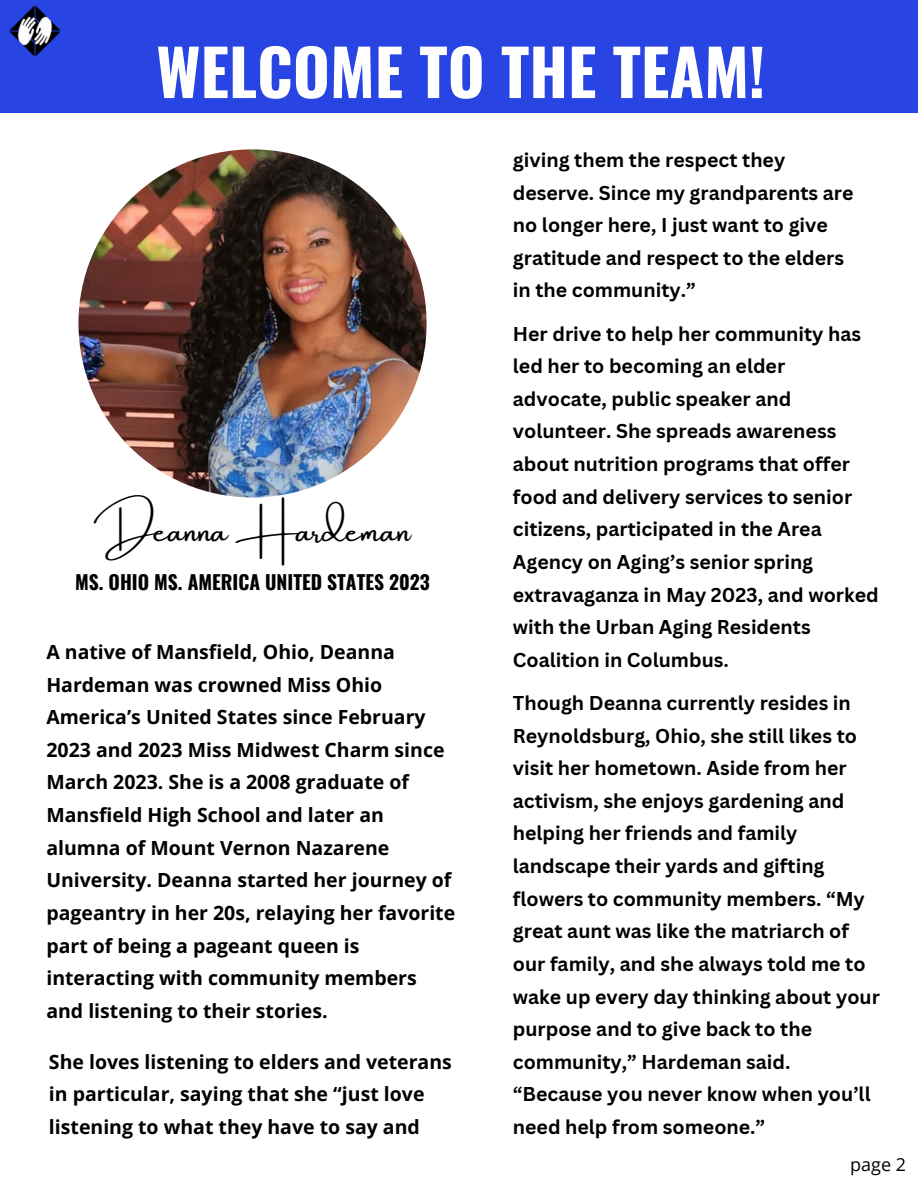
<style>
.page{position:relative;width:918px;height:1188px;background:#fff}
.page>*{position:absolute;margin:0;border:0;box-sizing:border-box;transform-origin:0 0}
.t1{font:700 63.45px "Oswald";color:#fff}
.t2{font:31.5px "Amsterdam One";color:#000}
.t3{font:700 19.5px/32.7px "Canva Sans";color:#000}
.t4{font:700 19.5px/32.7px "Open Sans";color:#000}
.t5{font:700 19.5px "Oswald";color:#000}
.t6{font:18px "Open Sans";color:#000}
</style>
<div class="page">
<div style="left:0;top:0;width:918px;height:113px;background:#2844e3"></div>
<img style="left:9px;top:5px;width:52px;height:52px">
<img style="left:78px;top:149px;width:349px;height:348px;border-radius:50%">
<h1 class="t1" style="left:156px;top:22px;width:611px">WELCOME TO THE TEAM!</h1>
<h4 class="t2" style="left:94px;top:513px;width:319px">Deanna Hardeman</h4>
<p class="t5" style="left:75px;top:567px;width:356px">MS. OHIO MS. AMERICA UNITED STATES 2023</p>
<h3 class="t4" style="left:46px;top:635px;width:410px">A native of Mansfield, Ohio, Deanna Hardeman was crowned Miss Ohio America’s United States since February 2023 and 2023 Miss Midwest Charm since March 2023. She is a 2008 graduate of Mansfield High School and later an alumna of Mount Vernon Nazarene University. Deanna started her journey of pageantry in her 20s, relaying her favorite part of being a pageant queen is interacting with community members and listening to their stories.</h3>
<h4 class="t4" style="left:49px;top:1045px;width:404px">She loves listening to elders and veterans in particular, saying that she “just love listening to what they have to say and</h4>
<h4 class="t3" style="left:513px;top:143px;width:342px">giving them the respect they deserve. Since my grandparents are no longer here, I just want to give gratitude and respect to the elders in the community.”</h4>
<h4 class="t3" style="left:513px;top:317px;width:367px">Her drive to help her community has led her to becoming an elder advocate, public speaker and volunteer. She spreads awareness about nutrition programs that offer food and delivery services to senior citizens, participated in the Area<br>Agency on Aging’s senior spring extravaganza in May 2023, and worked with the Urban Aging Residents<br>Coalition in Columbus.</h4>
<h4 class="t3" style="left:513px;top:686px;width:369px">Though Deanna currently resides in Reynoldsburg, Ohio, she still likes to visit her hometown. Aside from her activism, she enjoys gardening and helping her friends and family landscape their yards and gifting flowers to community members. “My great aunt was like the matriarch of our family, and she always told me to wake up every day thinking about your purpose and to give back to the community,” Hardeman said. “Because you never know when you’ll need help from someone.”</h4>
<p class="t6" style="left:850px;top:1152px;width:57px">page 2</p>
</div>
